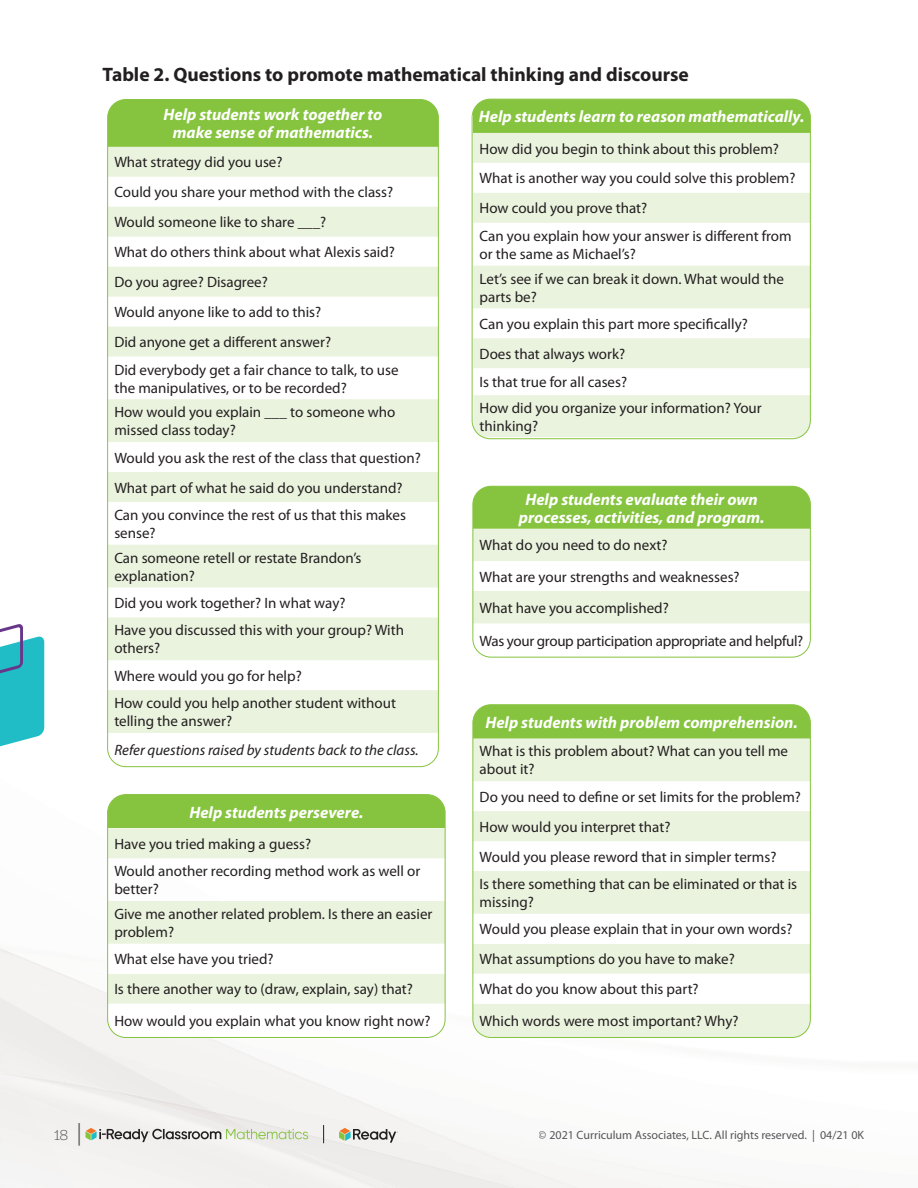
<style>
.page{position:relative;width:918px;height:1188px;background:#fff}
.page>*{position:absolute;margin:0;border:0;box-sizing:border-box;transform-origin:0 0}
.t1{font:700 19.5px "Myriad Pro";color:#231f20}
.t2{font:italic 700 16.5px/18px "Myriad Pro";color:#fff;text-align:center}
.t3{font:15px/30px "Myriad Pro";color:#231f20}
.t4{font:15px "Myriad Pro";letter-spacing:-.02em;color:#231f20}
.t5{font:italic 15px "Myriad Pro";color:#231f20}
.t6{font:300 15px "Jubilat";color:#57585a}
.t7{font:12px "Myriad Pro";color:#57585a}
.s1{font-size:27px}
</style>
<div class="page">
<img style="left:44px;top:640px;width:1px;height:72px">
<div style="left:0;top:990px;width:215px;height:80px;background:#f4f3f2"></div>
<img style="left:414px;top:1112px;width:156px;height:76px">
<img style="left:0;top:1063px;width:97px;height:7px">
<img style="left:414px;top:1150px;width:15px;height:38px">
<img style="left:0;top:1070px;width:414px;height:118px">
<svg style="left:86px;top:1128px;width:222px;height:14px"></svg>
<svg style="left:323px;top:1125px;width:1px;height:18px"></svg>
<svg style="left:339px;top:1128px;width:59px;height:15px"></svg>
<div style="left:473px;top:705px;width:337px;height:33px;background:#86c43f"></div>
<svg style="left:473px;top:738px;width:336px;height:299px;fill:#eaf3de"></svg>
<svg style="left:474px;top:914px;width:335px;height:90px"></svg>
<div style="left:472px;top:704px;width:339px;height:334px;border:1px solid #86c43f;border-radius:18px"></div>
<div style="left:473px;top:486px;width:337px;height:43px;background:#86c43f"></div>
<svg style="left:474px;top:529px;width:335px;height:94px"></svg>
<div style="left:472px;top:486px;width:339px;height:172px;border:1px solid #86c43f;border-radius:18px"></div>
<div style="left:473px;top:99px;width:337px;height:34px;background:#86c43f"></div>
<svg style="left:474px;top:133px;width:336px;height:304px;fill:#eaf3de"></svg>
<div style="left:472px;top:99px;width:339px;height:340px;border:1px solid #86c43f;border-radius:18px"></div>
<div style="left:108px;top:795px;width:337px;height:33px;background:#86c43f"></div>
<svg style="left:109px;top:828px;width:335px;height:116px;fill:#eaf3de"></svg>
<svg style="left:108px;top:970px;width:337px;height:67px"></svg>
<div style="left:107px;top:794px;width:339px;height:244px;border:1px solid #86c43f;border-radius:18px"></div>
<div style="left:108px;top:100px;width:330px;height:47px;background:#86c43f"></div>
<svg style="left:109px;top:147px;width:328px;height:586px;fill:#eaf3de"></svg>
<svg style="left:0;top:624px;width:44px;height:123px"></svg>
<h1 class="t1" style="left:103px;top:63px;width:588px">Table 2. Questions to promote mathematical thinking and discourse</h1>
<p class="t2" style="left:163px;top:106px;width:221px">Help students work together to make sense of mathematics.</p>
<p class="t3" style="left:114px;top:148px;width:282px">What strategy did you use?<br>Could you share your method with the class?<br>Would someone like to share ___?<br>What do others think about what Alexis said?<br>Do you agree? Disagree?<br>Would anyone like to add to this?<br>Did anyone get a different answer?</p>
<p class="t3" style="left:114px;top:361px;width:286px;line-height:18px">Did everybody get a fair chance to talk, to use the manipulatives, or to be recorded?</p>
<p class="t3" style="left:114px;top:404px;width:283px;line-height:18px">How would you explain ___ to someone who missed class today?</p>
<p class="t3" style="left:114px;top:443px;width:308px">Would you ask the rest of the class that question?<br>What part of what he said do you understand?</p>
<p class="t3" style="left:114px;top:506px;width:293px;line-height:18px">Can you convince the rest of us that this makes sense?</p>
<p class="t3" style="left:114px;top:549px;width:248px;line-height:18px">Can someone retell or restate Brandon’s explanation?</p>
<p class="t3" style="left:114px;top:590px;width:291px;line-height:27.3px">Did you work together? In what way?<br>Have you discussed this with your group? With</p>
<p class="t3" style="left:114px;top:635px;width:283px;line-height:27.3px">others?<br>Where would you go for help?<br>How could you help another student without</p>
<p class="t3" style="left:114px;top:706px;width:119px">telling the answer?</p>
<p class="t5" style="left:114px;top:742px;width:306px">Refer questions raised by students back to the class.</p>
<p class="t2" style="left:189px;top:803px;width:176px">Help students persevere.</p>
<p class="t3" style="left:114px;top:831px;width:307px;line-height:27.3px">Have you tried making a guess?<br>Would another recording method work as well or</p>
<p class="t3" style="left:114px;top:877px;width:320px;line-height:24.8px">better?<br>Give me another related problem. Is there an easier</p>
<p class="t3" style="left:114px;top:919px;width:161px;line-height:27.3px">problem?<br>What else have you tried?</p>
<p class="t3" style="left:114px;top:974px;width:318px;line-height:31.8px">Is there another way to (draw, explain, say) that?<br>How would you explain what you know right now?</p>
<p class="t2" style="left:479px;top:108px;width:327px">Help students learn to reason mathematically.</p>
<p class="t3" style="left:480px;top:134px;width:317px">How did you begin to think about this problem?<br>What is another way you could solve this problem?<br>How could you prove that?</p>
<p class="t3" style="left:480px;top:227px;width:314px;line-height:18px">Can you explain how your answer is different from or the same as Michael’s?</p>
<p class="t3" style="left:480px;top:270px;width:306px;line-height:18px">Let’s see if we can break it down. What would the parts be?</p>
<p class="t3" style="left:480px;top:309px;width:270px">Can you explain this part more specifically?<br>Does that always work?</p>
<p class="t3" style="left:480px;top:370px;width:284px;line-height:25.8px">Is that true for all cases?<br>How did you organize your information? Your</p>
<p class="t3" style="left:480px;top:412px;width:60px">thinking?</p>
<p class="t2" style="left:519px;top:490px;width:247px">Help students evaluate their own processes, activities, and program.</p>
<p class="t3" style="left:480px;top:530px;width:262px;line-height:31.2px">What do you need to do next?<br>What are your strengths and weaknesses?<br>What have you accomplished?</p>
<p class="t4" style="left:480px;top:633px;width:325px">Was your group participation appropriate and helpful?</p>
<p class="t2" style="left:485px;top:713px;width:314px">Help students with problem comprehension.</p>
<p class="t3" style="left:480px;top:743px;width:310px;line-height:18px">What is this problem about? What can you tell me about it?</p>
<p class="t3" style="left:480px;top:782px;width:323px">Do you need to define or set limits for the problem?<br>How would you interpret that?<br>Would you please reword that in simpler terms?</p>
<p class="t3" style="left:480px;top:875px;width:319px;line-height:18px">Is there something that can be eliminated or that is missing?</p>
<p class="t3" style="left:480px;top:915px;width:314px">Would you please explain that in your own words?<br>What assumptions do you have to make?<br>What do you know about this part?</p>
<p class="t3" style="left:480px;top:1007px;width:260px">Which words were most important? Why?</p>
<p class="t6" style="left:54px;top:1125px;width:29px">18 <span class="s1">|</span></p>
<p class="t7" style="left:539px;top:1128px;width:327px">© 2021 Curriculum Associates, LLC. All rights reserved. | 04/21 0K</p>
</div>
